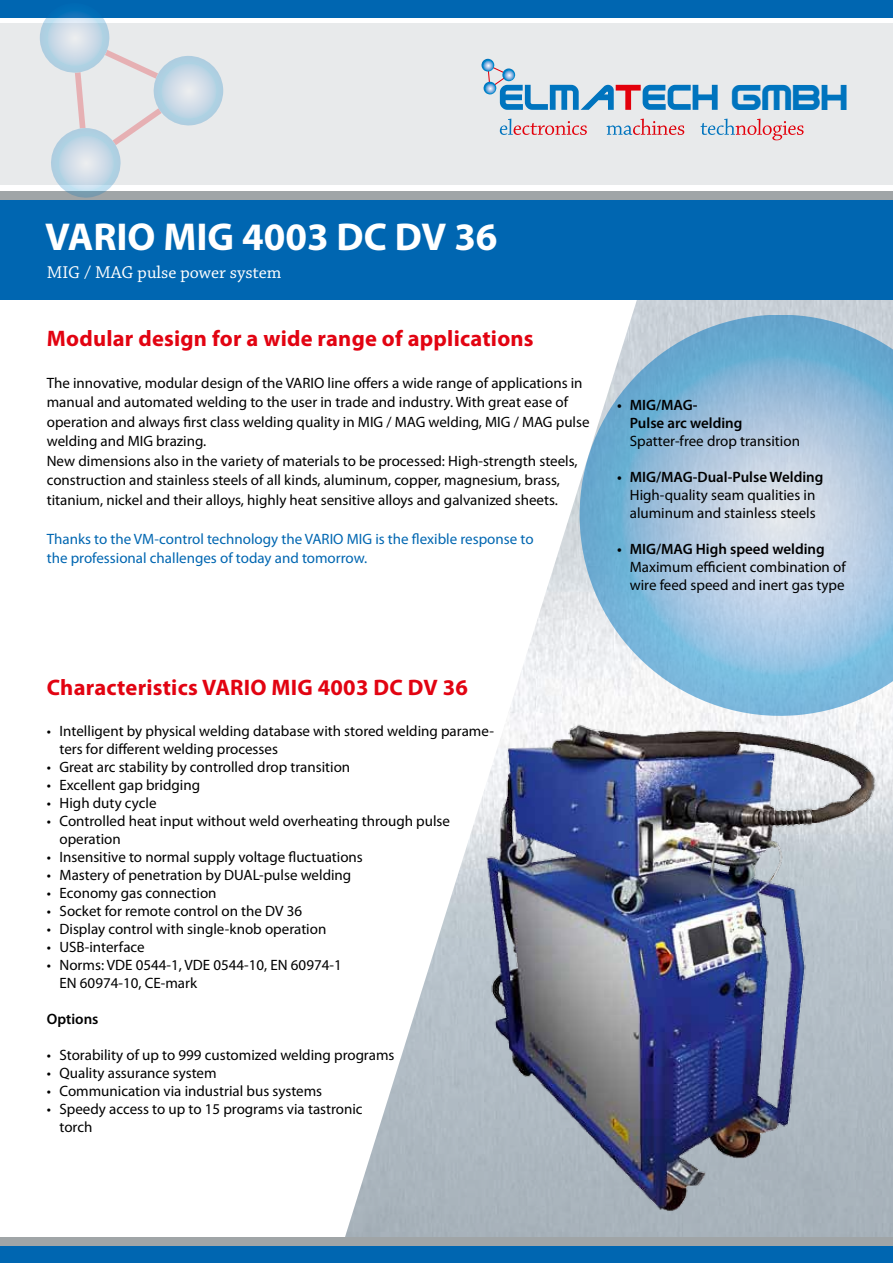
<style>
.page{position:relative;width:893px;height:1263px;background:#fff}
.page>*{position:absolute;margin:0;border:0;box-sizing:border-box;transform-origin:0 0}
.t1{font:700 39px "Myriad Pro";color:#fff}
.t2{font:38.25px "Terminator Two";color:#0074be}
.t3{font:700 22.5px "Myriad Pro";letter-spacing:.01em;color:#e20311}
.t4{font:18px "Chaparral Pro";color:#fff}
.t5{font:15px/19.5px "Myriad Pro";color:#000}
.t6{font:15px/19.5px "Myriad Pro";color:#0066b1}
.t7{font:600 15px/18px "Myriad Pro";color:#000}
</style>
<div class="page">
<img style="left:345px;top:300px;width:548px;height:937px">
<div style="left:0;top:23px;width:893px;height:162px;background:#e8eaeb"></div>
<div style="left:0;top:200px;width:893px;height:100px;background:#0066b1"></div>
<div style="left:0;top:191px;width:893px;height:9px;background:#a0a5a7"></div>
<div style="left:0;top:0;width:893px;height:17px;background:#0066b1"></div>
<svg style="left:40px;top:12px;width:183px;height:186px"></svg>
<svg style="left:500px;top:119px;width:87px;height:16px"></svg>
<svg style="left:606px;top:119px;width:78px;height:16px"></svg>
<svg style="left:700px;top:119px;width:104px;height:21px"></svg>
<svg style="left:481px;top:59px;width:237px;height:51px"></svg>
<div style="left:0;top:1246px;width:893px;height:17px;background:#0066b1"></div>
<div style="left:0;top:1237px;width:893px;height:9px;background:#a0a5a7"></div>
<svg style="left:580px;top:315px;width:313px;height:402px;background:#a4c7df"></svg>
<img style="left:484px;top:721px;width:394px;height:491px">
<svg style="left:345px;top:329px;width:102px;height:23px"></svg>
<svg style="left:455px;top:331px;width:79px;height:16px"></svg>
<svg style="left:345px;top:679px;width:23px;height:17px"></svg>
<svg style="left:374px;top:679px;width:94px;height:17px"></svg>
<h2 class="t2" style="left:732px;top:77px;width:118px">gmbh</h2>
<h1 class="t1" style="left:45px;top:212px;width:454px">VARIO MIG 4003 DC DV 36</h1>
<p class="t4" style="left:47px;top:262px;width:236px">MIG / MAG pulse power system</p>
<h3 class="t3" style="left:47px;top:324px;width:488px">Modular design for a wide range of applications</h3>
<p class="t5" style="left:47px;top:373px;width:544px">The innovative, modular design of the VARIO line offers a wide range of applications in manual and automated welding to the user in trade and industry. With great ease of operation and always first class welding quality in MIG / MAG welding, MIG / MAG pulse welding and MIG brazing.<br>New dimensions also in the variety of materials to be processed: High-strength steels, construction and stainless steels of all kinds, aluminum, copper, magnesium, brass, titanium, nickel and their alloys, highly heat sensitive alloys and galvanized sheets.</p>
<p class="t6" style="left:47px;top:529px;width:488px">Thanks to the VM-control technology the VARIO MIG is the flexible response to the professional challenges of today and tomorrow.</p>
<p class="t7" style="left:630px;top:395px;width:114px;text-indent:-13px">• MIG/MAG-<br>Pulse arc welding</p>
<p class="t5" style="left:630px;top:431px;width:172px">Spatter-free drop transition</p>
<p class="t7" style="left:617px;top:467px;width:208px">• MIG/MAG-Dual-Pulse Welding</p>
<p class="t5" style="left:630px;top:486px;width:187px;line-height:18px">High-quality seam qualities in aluminum and stainless steels</p>
<p class="t7" style="left:617px;top:539px;width:209px">• MIG/MAG High speed welding</p>
<p class="t5" style="left:630px;top:558px;width:217px;line-height:18px">Maximum efficient combination of wire feed speed and inert gas type</p>
<h3 class="t3" style="left:47px;top:673px;width:423px">Characteristics VARIO MIG 4003 DC DV 36</h3>
<p class="t5" style="left:60px;top:722px;width:436px;line-height:18px;text-indent:-13px">• Intelligent by physical welding database with stored welding parame&shy;ters for different welding processes</p>
<p class="t5" style="left:47px;top:757px;width:305px">• Great arc stability by controlled drop transition</p>
<p class="t5" style="left:47px;top:775px;width:155px">• Excellent gap bridging</p>
<p class="t5" style="left:47px;top:793px;width:111px">• High duty cycle</p>
<p class="t5" style="left:60px;top:812px;width:392px;line-height:18px;text-indent:-13px">• Controlled heat input without weld overheating through pulse operation</p>
<p class="t5" style="left:47px;top:847px;width:318px">• Insensitive to normal supply voltage fluctuations</p>
<p class="t5" style="left:47px;top:865px;width:306px">• Mastery of penetration by DUAL-pulse welding</p>
<p class="t5" style="left:47px;top:883px;width:171px">• Economy gas connection</p>
<p class="t5" style="left:47px;top:901px;width:257px">• Socket for remote control on the DV 36</p>
<p class="t5" style="left:47px;top:919px;width:281px">• Display control with single-knob operation</p>
<p class="t5" style="left:47px;top:937px;width:99px">• USB-interface</p>
<p class="t5" style="left:60px;top:956px;width:284px;line-height:18px;text-indent:-13px">• Norms: VDE 0544-1, VDE 0544-10, EN 60974-1<br>EN 60974-10, CE-mark</p>
<p class="t7" style="left:47px;top:1010px;width:53px">Options</p>
<p class="t5" style="left:47px;top:1045px;width:349px">• Storability of up to 999 customized welding programs</p>
<p class="t5" style="left:47px;top:1063px;width:171px">• Quality assurance system</p>
<p class="t5" style="left:47px;top:1081px;width:277px">• Communication via industrial bus systems</p>
<p class="t5" style="left:60px;top:1100px;width:305px;line-height:18px;text-indent:-13px">• Speedy access to up to 15 programs via tastronic torch</p>
</div>
